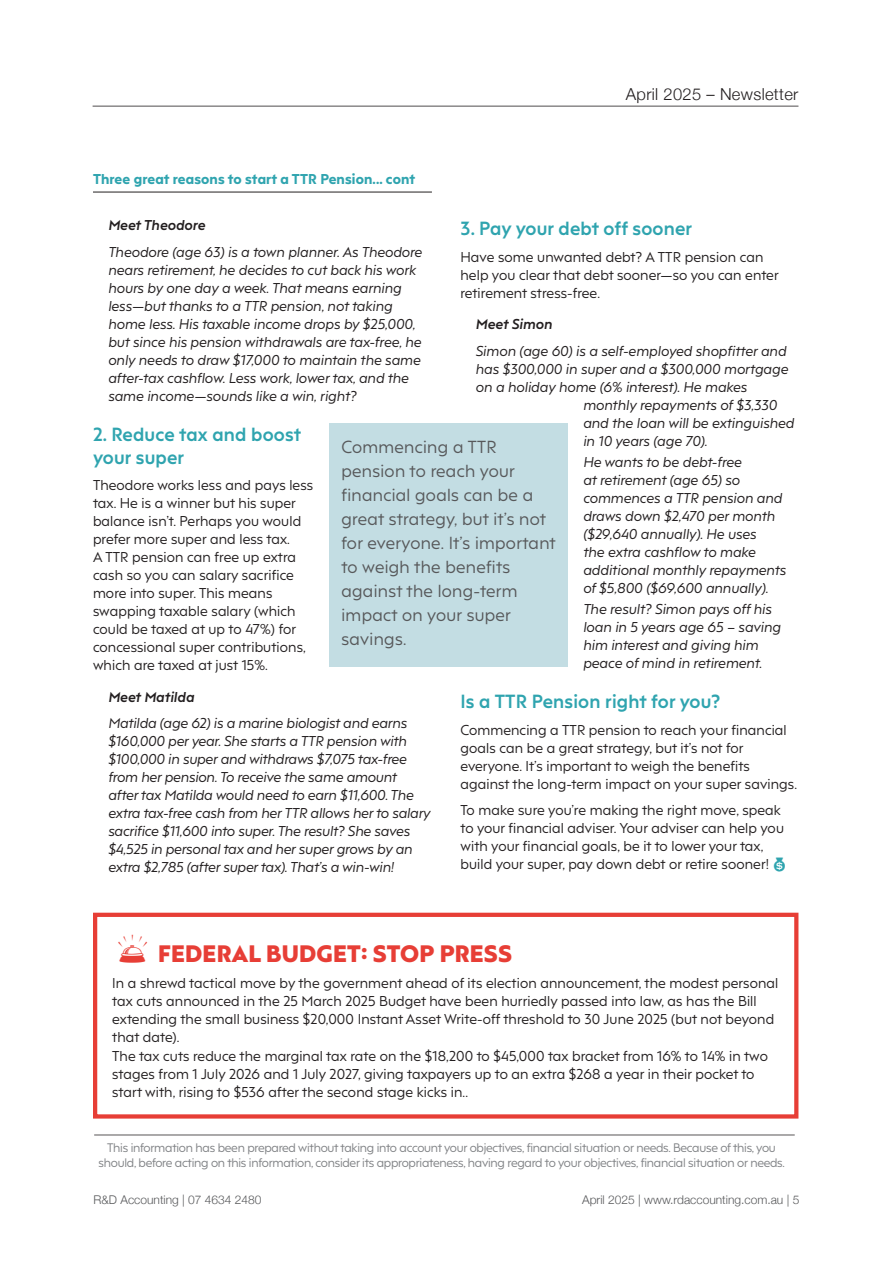
<style>
.page{position:relative;width:893px;height:1263px;background:#fff}
.page>*{position:absolute;margin:0;border:0;box-sizing:border-box;transform-origin:0 0}
.t1{font:900 22.5px "F37 Hooj";letter-spacing:.01em;color:#e73e36}
.t2{font:700 18px/22.5px "F37 Hooj";letter-spacing:.01em;color:#2fa4af}
.t3{font:16.5px/24px "F37 Hooj";letter-spacing:.02em;color:#57585a}
.t4{font:300 16.5px "Helvetica Neue";letter-spacing:.02em;color:#231f20}
.t5{font:13.5px/18px "F37 Hooj";letter-spacing:.01em;color:#231f20}
.t6{font:italic 13.5px/18px "F37 Hooj";letter-spacing:.01em;color:#231f20}
.t7{font:800 13.5px "F37 Hooj";letter-spacing:.01em;color:#2fa4af}
.t8{font:italic 700 13.5px "F37 Hooj";letter-spacing:.01em;color:#231f20}
.t9{font:300 12px "Helvetica Neue";color:#57585a}
.t10{font:11.7px/15px "F37 Hooj";letter-spacing:-.02em;color:#808285;text-align:center}
.s1{font-family:"Modern Pictograms";font-size:21px;color:#2fa4af}
</style>
<div class="page">
<hr style="left:93px;top:106px;width:705px;height:1px;background:#231f20">
<hr style="left:94px;top:1134px;width:701px;height:1px;background:#231f20">
<hr style="left:93px;top:192px;width:339px;height:1px;background:#231f20">
<div style="left:329px;top:424px;width:239px;height:243px;background:#c3dde3"></div>
<div style="left:93px;top:913px;width:705px;height:205px;border:4px solid #e73e36"></div>
<p class="t7" style="left:93px;top:167px;width:324px">Three great reasons to start a TTR Pension... cont</p>
<p class="t4" style="left:626px;top:81px;width:174px">April 2025 – Newsletter</p>
<p class="t8" style="left:108px;top:214px;width:99px">Meet Theodore</p>
<p class="t6" style="left:108px;top:241px;width:315px">Theodore (age 63) is a town planner. As Theodore nears retirement, he decides to cut back his work hours by one day a week. That means earning less—but thanks to a TTR pension, not taking home less. His taxable income drops by $25,000, but since his pension withdrawals are tax-free, he only needs to draw $17,000 to maintain the same after-tax cashflow. Less work, lower tax, and the same income—sounds like a win, right?</p>
<h2 class="t2" style="left:93px;top:422px;width:210px">2. Reduce tax and boost your super</h2>
<p class="t5" style="left:93px;top:475px;width:222px">Theodore works less and pays less tax. He is a winner but his super balance isn’t. Perhaps you would prefer more super and less tax.<br>A TTR pension can free up extra cash so you can salary sacrifice more into super. This means swapping taxable salary (which could be taxed at up to 47%) for concessional super contributions, which are taxed at just 15%.</p>
<p class="t8" style="left:108px;top:685px;width:88px">Meet Matilda</p>
<p class="t6" style="left:108px;top:713px;width:324px">Matilda (age 62) is a marine biologist and earns $160,000 per year. She starts a TTR pension with $100,000 in super and withdraws $7,075 tax-free from her pension. To receive the same amount<br>after tax Matilda would need to earn $11,600. The extra tax-free cash from her TTR allows her to salary sacrifice $11,600 into super. The result? She saves $4,525 in personal tax and her super grows by an extra $2,785 (after super tax). That’s a win-win!</p>
<h2 class="t2" style="left:460px;top:215px;width:233px">3. Pay your debt off sooner</h2>
<p class="t5" style="left:460px;top:246px;width:320px">Have some unwanted debt? A TTR pension can help you clear that debt sooner—so you can enter retirement stress-free.</p>
<p class="t8" style="left:475px;top:312px;width:78px">Meet Simon</p>
<p class="t6" style="left:475px;top:340px;width:312px">Simon (age 60) is a self-employed shopfitter and</p>
<p class="t6" style="left:475px;top:358px;width:314px">has $300,000 in super and a $300,000 mortgage</p>
<p class="t6" style="left:475px;top:376px;width:273px">on a holiday home (6% interest). He makes</p>
<p class="t6" style="left:583px;top:394px;width:195px">monthly repayments of $3,330</p>
<p class="t6" style="left:583px;top:412px;width:213px">and the loan will be extinguished</p>
<p class="t6" style="left:583px;top:430px;width:126px">in 10 years (age 70).</p>
<p class="t6" style="left:583px;top:451px;width:204px">He wants to be debt-free<br>at retirement (age 65) so commences a TTR pension and draws down $2,470 per month ($29,640 annually). He uses<br>the extra cashflow to make additional monthly repayments of $5,800 ($69,600 annually).</p>
<p class="t6" style="left:583px;top:598px;width:199px">The result? Simon pays off his loan in 5 years age 65 – saving him interest and giving him peace of mind in retirement.</p>
<h2 class="t2" style="left:460px;top:688px;width:261px">Is a TTR Pension right for you?</h2>
<p class="t5" style="left:460px;top:719px;width:338px">Commencing a TTR pension to reach your financial goals can be a great strategy, but it’s not for everyone. It’s important to weigh the benefits against the long-term impact on your super savings.</p>
<p class="t5" style="left:460px;top:800px;width:327px">To make sure you’re making the right move, speak to your financial adviser. Your adviser can help you with your financial goals, be it to lower your tax, build your super, pay down debt or retire sooner! <span class="s1">$</span></p>
<p class="t3" style="left:341px;top:433px;width:216px">Commencing a TTR pension to reach your financial goals can be a great strategy, but it’s not for everyone. It’s important to weigh the benefits against the long-term impact on your super savings.</p>
<h1 class="t1" style="left:158px;top:934px;width:356px">FEDERAL BUDGET: STOP PRESS</h1>
<p class="t5" style="left:112px;top:972px;width:668px">In a shrewd tactical move by the government ahead of its election announcement, the modest personal tax cuts announced in the 25 March 2025 Budget have been hurriedly passed into law, as has the Bill extending the small business $20,000 Instant Asset Write-off threshold to 30 June 2025 (but not beyond that date).</p>
<p class="t5" style="left:112px;top:1046px;width:657px">The tax cuts reduce the marginal tax rate on the $18,200 to $45,000 tax bracket from 16% to 14% in two stages from 1 July 2026 and 1 July 2027, giving taxpayers up to an extra $268 a year in their pocket to start with, rising to $536 after the second stage kicks in..</p>
<p class="t10" style="left:99px;top:1139px;width:688px">This information has been prepared without taking into account your objectives, financial situation or needs. Because of this, you should, before acting on this information, consider its appropriateness, having regard to your objectives, financial situation or needs.</p>
<p class="t9" style="left:94px;top:1190px;width:170px">R&amp;D Accounting | 07 4634 2480</p>
<p class="t9" style="left:582px;top:1190px;width:219px">April 2025 | www.rdaccounting.com.au | 5</p>
</div>
